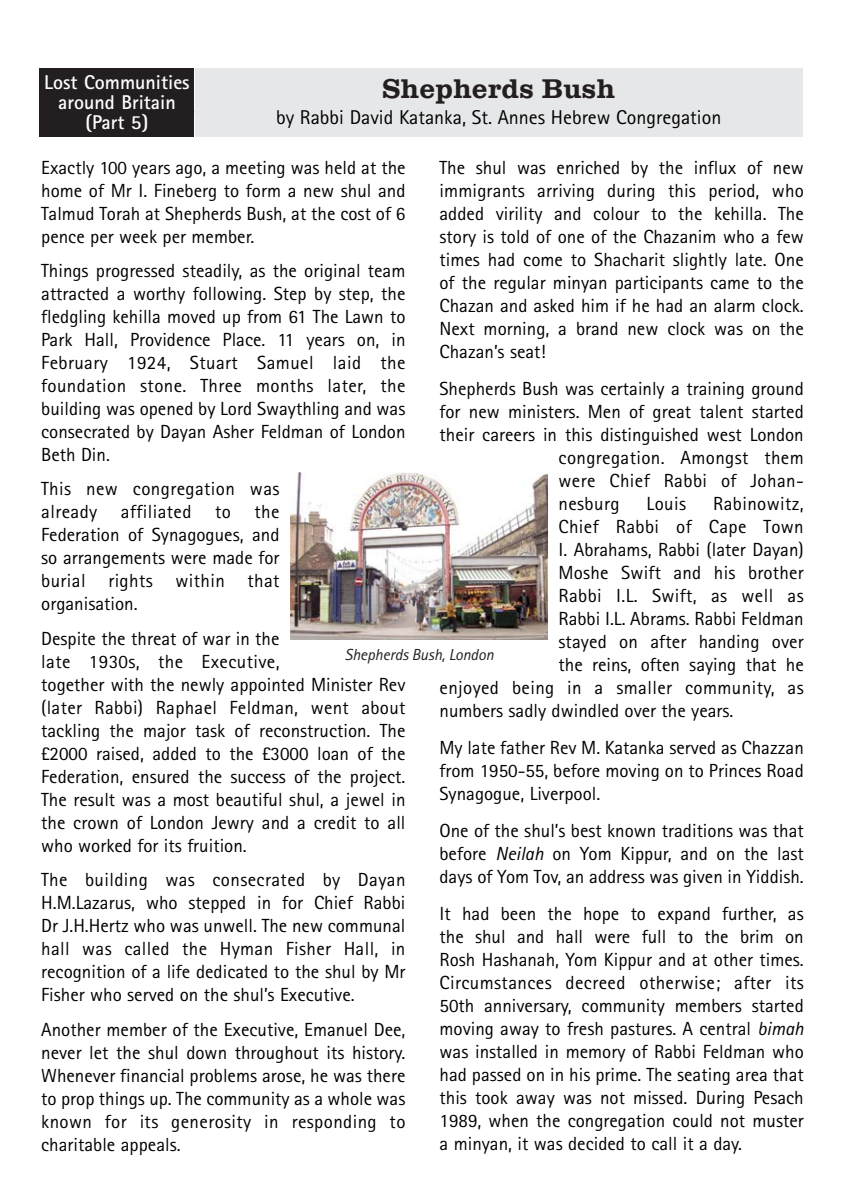
<style>
.page{position:relative;width:842px;height:1191px;background:#fff}
.page>*{position:absolute;margin:0;border:0;box-sizing:border-box;transform-origin:0 0}
.t1{font:700 28px "Clarendon T";color:#231f20}
.t2{font:20px "Rotis Sans Serif";color:#000}
.t3{font:700 20px/20px "Rotis Sans Serif";color:#fff;text-align:center}
.t4{font:19px/23px "Rotis Sans Serif";color:#000;text-align:justify}
.t5{font:19px "Rotis Sans Serif";letter-spacing:.02em;color:#000}
.t6{font:italic 16px "Rotis Sans Serif";letter-spacing:-.005em;color:#231f20}
.s1{font-style:italic}
</style>
<div class="page">
<img style="left:292px;top:474px;width:254px;height:165px">
<div style="left:195px;top:68px;width:607px;height:68px;background:#e6e7e8"></div>
<div style="left:40px;top:68px;width:154px;height:68px;background:#231f20"></div>
<p class="t3" style="left:44px;top:74px;width:147px">Lost Communities around Britain (Part 5)</p>
<h1 class="t1" style="left:382px;top:80px;width:235px">Shepherds Bush</h1>
<p class="t2" style="left:276px;top:110px;width:447px">by Rabbi David Katanka, St. Annes Hebrew Congregation</p>
<p class="t4" style="left:439px;top:157px;width:366px">The shul was enriched by the influx of new immigrants arriving during this period, who added virility and colour to the kehilla. The story is told of one of the Chazanim who a few times had come to Shacharit slightly late. One of the regular minyan participants came to the Chazan and asked him if he had an alarm clock.<br>Next morning, a brand new clock was on the Chazan’s seat!</p>
<p class="t4" style="left:439px;top:379px;width:366px">Shepherds Bush was certainly a training ground</p>
<p class="t4" style="left:439px;top:402px;width:366px">for new ministers. Men of great talent started</p>
<p class="t4" style="left:439px;top:425px;width:366px">their careers in this distinguished west London</p>
<p class="t5" style="left:558px;top:450px;width:247px">congregation. Amongst them</p>
<p class="t5" style="left:558px;top:473px;width:247px">were Chief Rabbi of Johan-</p>
<p class="t5" style="left:558px;top:496px;width:62px">nesburg</p>
<p class="t4" style="left:646px;top:494px;width:41px">Louis</p>
<p class="t5" style="left:713px;top:496px;width:92px">Rabinowitz,</p>
<p class="t5" style="left:558px;top:519px;width:247px">Chief Rabbi of Cape Town</p>
<p class="t4" style="left:558px;top:540px;width:247px">I. Abrahams, Rabbi (later Dayan)</p>
<p class="t4" style="left:558px;top:563px;width:247px">Moshe Swift and his brother</p>
<p class="t5" style="left:558px;top:588px;width:247px">Rabbi I.L. Swift, as well as</p>
<p class="t4" style="left:558px;top:609px;width:247px">Rabbi I.L. Abrams. Rabbi Feldman</p>
<p class="t4" style="left:558px;top:632px;width:247px">stayed on after handing over</p>
<p class="t4" style="left:558px;top:654px;width:247px">the reins, often saying that he</p>
<p class="t5" style="left:439px;top:680px;width:366px">enjoyed being in a smaller community, as</p>
<p class="t4" style="left:439px;top:700px;width:295px">numbers sadly dwindled over the years.</p>
<p class="t4" style="left:439px;top:738px;width:366px">My late father Rev M. Katanka served as Chazzan from 1950-55, before moving on to Princes Road Synagogue, Liverpool.</p>
<p class="t4" style="left:439px;top:821px;width:366px">One of the shul’s best known traditions was that before <span class="s1">Neilah</span> on Yom Kippur, and on the last days of Yom Tov, an address was given in Yiddish.</p>
<p class="t4" style="left:439px;top:904px;width:366px">It had been the hope to expand further, as the shul and hall were full to the brim on Rosh Hashanah, Yom Kippur and at other times.<br>Circumstances decreed otherwise; after its 50th anniversary, community members started moving away to fresh pastures. A central <span class="s1">bimah </span>was installed in memory of Rabbi Feldman who had passed on in his prime. The seating area that this took away was not missed. During Pesach 1989, when the congregation could not muster a minyan, it was decided to call it a day.</p>
<p class="t4" style="left:41px;top:157px;width:366px">Exactly 100 years ago, a meeting was held at the home of Mr I. Fineberg to form a new shul and Talmud Torah at Shepherds Bush, at the cost of 6 pence per week per member.</p>
<p class="t4" style="left:41px;top:261px;width:366px">Things progressed steadily, as the original team attracted a worthy following. Step by step, the fledgling kehilla moved up from 61 The Lawn to Park Hall, Providence Place. 11 years on, in February 1924, Stuart Samuel laid the foundation stone. Three months later, the building was opened by Lord Swaythling and was consecrated by Dayan Asher Feldman of London Beth Din.</p>
<p class="t4" style="left:41px;top:479px;width:240px">This new congregation was already affiliated to the Federation of Synagogues, and so arrangements were made for burial rights within that organisation.</p>
<p class="t4" style="left:41px;top:628px;width:366px;text-align:left">Despite the threat of war in the<br>late 1930s, the Executive,<br>together with the newly appointed Minister Rev (later Rabbi) Raphael Feldman, went about tackling the major task of reconstruction. The £2000 raised, added to the £3000 loan of the Federation, ensured the success of the project.<br>The result was a most beautiful shul, a jewel in the crown of London Jewry and a credit to all who worked for its fruition.</p>
<p class="t4" style="left:41px;top:870px;width:366px">The building was consecrated by Dayan H.M.Lazarus, who stepped in for Chief Rabbi Dr J.H.Hertz who was unwell. The new communal hall was called the Hyman Fisher Hall, in recognition of a life dedicated to the shul by Mr Fisher who served on the shul’s Executive.</p>
<p class="t4" style="left:41px;top:1019px;width:366px">Another member of the Executive, Emanuel Dee, never let the shul down throughout its history.<br>Whenever financial problems arose, he was there to prop things up. The community as a whole was known for its generosity in responding to charitable appeals.</p>
<p class="t6" style="left:345px;top:648px;width:151px">Shepherds Bush, London</p>
</div>
